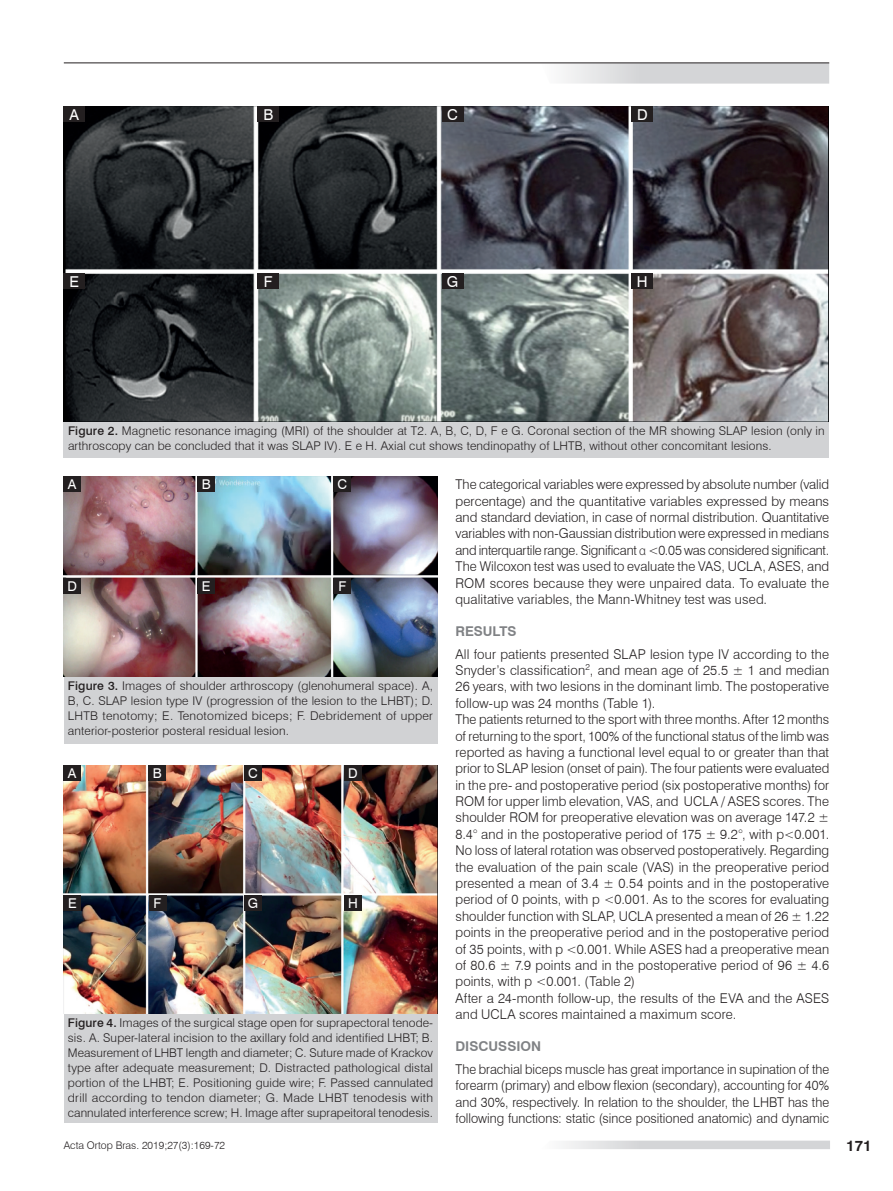
<style>
.page{position:relative;width:893px;height:1191px;background:#fff}
.page>*{position:absolute;margin:0;border:0;box-sizing:border-box;transform-origin:0 0}
._009_TEXTO_TABELA{font:15px "Swiss 721 BT";color:#fff}
.t1{font:700 15px "Swiss 721 BT";color:#231f20}
._004_TEXTO{font:300 13.5px/16.4px "Swiss 721 BT";letter-spacing:.005em;color:#231f20;text-align:justify}
._004_TEXTO-2{font:300 13.5px/16.4px "Swiss 721 BT";letter-spacing:.005em;color:#231f20;text-align:justify;scale:.95 1}
._005_SUBTITULO{font:700 13.5px "Swiss 721 BT";color:#808285}
._009_TEXTO_TABELA-2{font:13.5px "Swiss 721 BT";color:#fff}
.Legenda_-_Tam_8{font:300 12px/15px "Swiss 721 BT";letter-spacing:.01em;color:#231f20;text-align:justify}
.t2{font:300 10.5px "Swiss 721 BT";color:#231f20}
.s1{font-weight:500}
.s2{font-family:"Myriad Pro"}
</style>
<div class="page">
<svg style="left:563px;top:64px;width:266px;height:20px"></svg>
<svg style="left:563px;top:1140px;width:267px;height:9px"></svg>
<hr style="left:64px;top:63px;width:765px;height:1px;background:#231f20">
<div style="left:64px;top:422px;width:765px;height:35px;background:#d1d2d4"></div>
<img style="left:64px;top:106px;width:764px;height:316px">
<div style="left:64px;top:677px;width:373px;height:66px;background:#d1d2d4"></div>
<img style="left:64px;top:476px;width:374px;height:201px">
<div style="left:64px;top:1013px;width:373px;height:110px;background:#d1d2d4"></div>
<img style="left:64px;top:765px;width:373px;height:248px">
<div style="left:64px;top:106px;width:21px;height:16px;background:#231f20"></div>
<div style="left:64px;top:476px;width:17px;height:16px;background:#231f20"></div>
<div style="left:64px;top:765px;width:17px;height:15px;background:#231f20"></div>
<div style="left:64px;top:895px;width:17px;height:15px;background:#231f20"></div>
<div style="left:149px;top:765px;width:17px;height:15px;background:#231f20"></div>
<div style="left:149px;top:895px;width:17px;height:15px;background:#231f20"></div>
<div style="left:244px;top:765px;width:17px;height:15px;background:#231f20"></div>
<div style="left:245px;top:895px;width:17px;height:15px;background:#231f20"></div>
<div style="left:344px;top:765px;width:17px;height:15px;background:#231f20"></div>
<div style="left:344px;top:895px;width:17px;height:15px;background:#231f20"></div>
<div style="left:64px;top:578px;width:17px;height:15px;background:#231f20"></div>
<div style="left:198px;top:476px;width:17px;height:16px;background:#231f20"></div>
<div style="left:198px;top:578px;width:17px;height:15px;background:#231f20"></div>
<div style="left:334px;top:476px;width:17px;height:16px;background:#231f20"></div>
<div style="left:334px;top:578px;width:17px;height:15px;background:#231f20"></div>
<div style="left:64px;top:273px;width:21px;height:16px;background:#231f20"></div>
<div style="left:258px;top:106px;width:21px;height:16px;background:#231f20"></div>
<div style="left:258px;top:273px;width:21px;height:16px;background:#231f20"></div>
<div style="left:442px;top:106px;width:21px;height:16px;background:#231f20"></div>
<div style="left:442px;top:273px;width:21px;height:16px;background:#231f20"></div>
<div style="left:632px;top:106px;width:21px;height:16px;background:#231f20"></div>
<div style="left:632px;top:273px;width:21px;height:16px;background:#231f20"></div>
<p class="_009_TEXTO_TABELA" style="left:70px;top:105px;width:11px">A</p>
<p class="_009_TEXTO_TABELA" style="left:263px;top:105px;width:11px">B</p>
<p class="_009_TEXTO_TABELA" style="left:447px;top:105px;width:12px">C</p>
<p class="_009_TEXTO_TABELA" style="left:637px;top:105px;width:12px">D</p>
<p class="_009_TEXTO_TABELA" style="left:70px;top:272px;width:11px">E</p>
<p class="_009_TEXTO_TABELA" style="left:264px;top:272px;width:10px">F</p>
<p class="_009_TEXTO_TABELA" style="left:447px;top:272px;width:13px">G</p>
<p class="_009_TEXTO_TABELA" style="left:637px;top:272px;width:12px">H</p>
<p class="Legenda_-_Tam_8" style="left:68px;top:423px;width:758px"><span class="s1">Figure 2.</span> Magnetic resonance imaging (MRI) of the shoulder at T2. A, B, C, D, F e G. Coronal section of the MR showing SLAP lesion (only in arthroscopy can be concluded that it was SLAP IV). E e H. Axial cut shows tendinopathy of LHTB, without other concomitant lesions.</p>
<p class="_009_TEXTO_TABELA-2" style="left:68px;top:476px;width:10px">A</p>
<p class="_009_TEXTO_TABELA-2" style="left:67px;top:578px;width:11px">D</p>
<p class="_009_TEXTO_TABELA-2" style="left:202px;top:476px;width:10px">B</p>
<p class="_009_TEXTO_TABELA-2" style="left:202px;top:578px;width:10px">E</p>
<p class="_009_TEXTO_TABELA-2" style="left:338px;top:476px;width:11px">C</p>
<p class="_009_TEXTO_TABELA-2" style="left:338px;top:578px;width:9px">F</p>
<p class="Legenda_-_Tam_8" style="left:68px;top:678px;width:367px"><span class="s1">Figure 3.</span> Images of shoulder arthroscopy (glenohumeral space). A, B, C. SLAP lesion type IV (progression of the lesion to the LHBT); D.<br>LHTB tenotomy; E. Tenotomized biceps; F. Debridement of upper anterior-posterior posteral residual lesion.</p>
<p class="_009_TEXTO_TABELA-2" style="left:68px;top:765px;width:10px">A</p>
<p class="_009_TEXTO_TABELA-2" style="left:68px;top:895px;width:10px">E</p>
<p class="_009_TEXTO_TABELA-2" style="left:153px;top:765px;width:10px">B</p>
<p class="_009_TEXTO_TABELA-2" style="left:154px;top:895px;width:9px">F</p>
<p class="_009_TEXTO_TABELA-2" style="left:248px;top:765px;width:11px">C</p>
<p class="_009_TEXTO_TABELA-2" style="left:248px;top:895px;width:12px">G</p>
<p class="_009_TEXTO_TABELA-2" style="left:348px;top:765px;width:11px">D</p>
<p class="_009_TEXTO_TABELA-2" style="left:348px;top:895px;width:11px">H</p>
<p class="Legenda_-_Tam_8" style="left:68px;top:1014px;width:367px"><span class="s1">Figure 4.</span> Images of the surgical stage open for suprapectoral tenode&shy;sis. A. Super-lateral incision to the axillary fold and identified LHBT; B.<br>Measurement of LHBT length and diameter; C. Suture made of Krackov type after adequate measurement; D. Distracted pathological distal portion of the LHBT; E. Positioning guide wire; F. Passed cannulated drill according to tendon diameter; G. Made LHBT tenodesis with cannulated interference screw; H. Image after suprapeitoral tenodesis.</p>
<p class="t2" style="left:64px;top:1138px;width:163px">Acta Ortop Bras. 2019;27(3):169-72</p>
<p class="_004_TEXTO" style="left:455px;top:476px;width:375px">The categorical variables were expressed by absolute number (valid percentage) and the quantitative variables expressed by means and standard deviation, in case of normal distribution. Quantitative variables with non-Gaussian distribution were expressed in medians and interquartile range. Significant <span class="s2">α</span> &lt;0.05 was considered significant.</p>
<p class="_004_TEXTO" style="left:455px;top:558px;width:375px">The Wilcoxon test was used to evaluate the VAS, UCLA, ASES, and ROM scores because they were unpaired data. To evaluate the qualitative variables, the Mann-Whitney test was used.</p>
<p class="_005_SUBTITULO" style="left:455px;top:623px;width:62px">RESULTS</p>
<p class="_004_TEXTO" style="left:455px;top:645px;width:375px">All four patients presented SLAP lesion type IV according to the Snyder’s classification<sup>2</sup>, and mean age of 25.5 ± 1 and median 26 years, with two lesions in the dominant limb. The postoperative follow-up was 24 months (Table 1).</p>
<p class="_004_TEXTO" style="left:455px;top:711px;width:375px">The patients returned to the sport with three months. After 12 months of returning to the sport, 100% of the functional status of the limb was reported as having a functional level equal to or greater than that prior to SLAP lesion (onset of pain). The four patients were evaluated in the pre- and postoperative period (six postoperative months) for ROM for upper limb elevation, VAS, and UCLA / ASES scores. The shoulder ROM for preoperative elevation was on average 147.2 ± 8.4° and in the postoperative period of 175 ± 9.2°, with p&lt;0.001.<br>No loss of lateral rotation was observed postoperatively. Regarding the evaluation of the pain scale (VAS) in the preoperative period presented a mean of 3.4 ± 0.54 points and in the postoperative period of 0 points, with p &lt;0.001. As to the scores for evaluating shoulder function with SLAP, UCLA presented a mean of 26 ± 1.22 points in the preoperative period and in the postoperative period of 35 points, with p &lt;0.001. While ASES had a preoperative mean of 80.6 ± 7.9 points and in the postoperative period of 96 ± 4.6 points, with p &lt;0.001. (Table 2)</p>
<p class="_004_TEXTO" style="left:455px;top:989px;width:375px">After a 24-month follow-up, the results of the EVA and the ASES and UCLA scores maintained a maximum score.</p>
<p class="_005_SUBTITULO" style="left:455px;top:1038px;width:87px">DISCUSSION</p>
<p class="_004_TEXTO-2" style="left:455px;top:1060px;width:395px">The brachial biceps muscle has great importance in supination of the forearm (primary) and elbow flexion (secondary), accounting for 40% and 30%, respectively. In relation to the shoulder, the LHBT has the following functions: static (since positioned anatomic) and dynamic</p>
<p class="t1" style="left:846px;top:1136px;width:27px">171</p>
</div>
